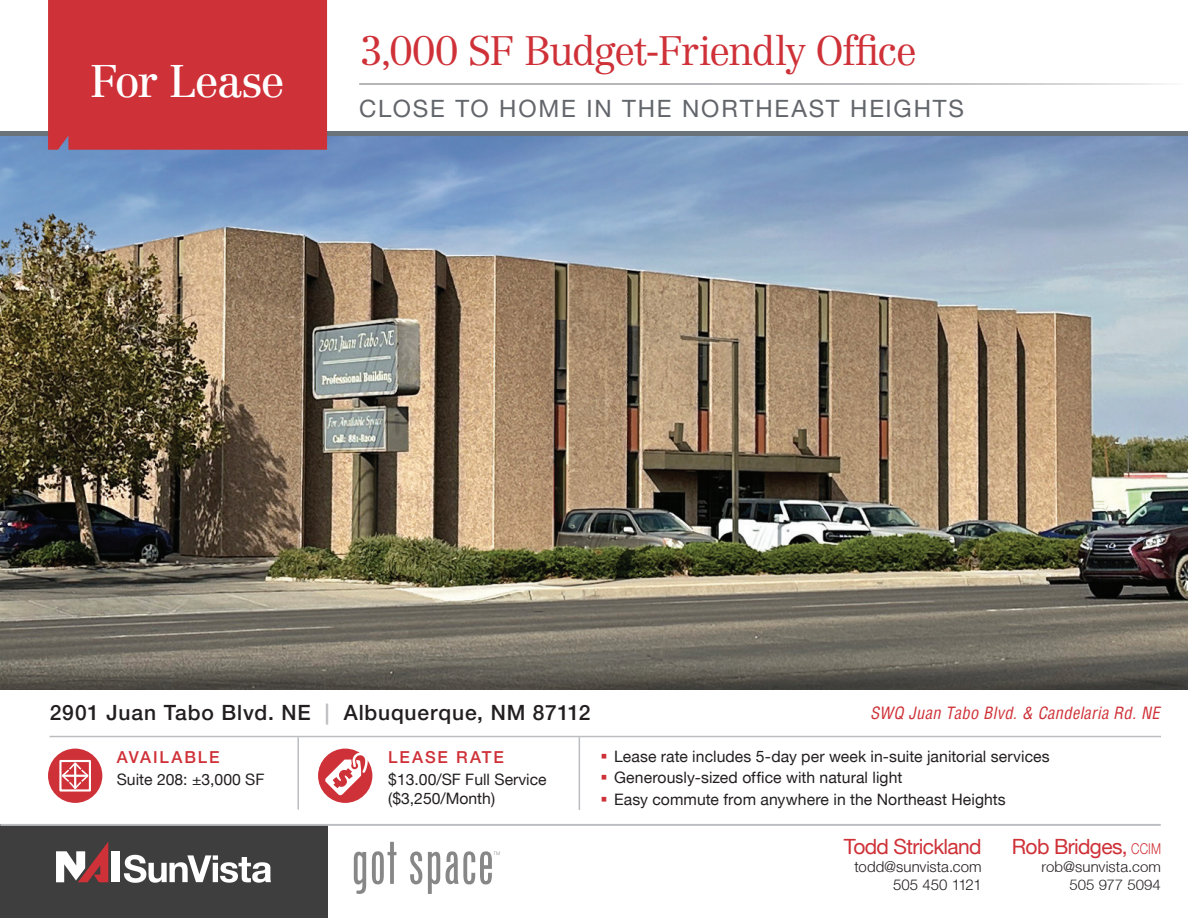
<style>
.page{position:relative;width:1188px;height:918px;background:#fff}
.page>*{position:absolute;margin:0;border:0;box-sizing:border-box;transform-origin:0 0}
.t1{font:45px "Centennial LT Std";letter-spacing:-.04em;color:#fff}
.t2{font:300 40.5px "Centennial LT Std";letter-spacing:-.04em;color:#cf3138}
.t3{font:24px "Helvetica Neue LT Std";letter-spacing:.075em;color:#62656a}
.t4{font:500 21px "Helvetica Neue LT";letter-spacing:.04em;color:#231f20}
.t5{font:21px "Helvetica Neue LT";letter-spacing:-.03em;color:#cf3138}
.t6{font:italic condensed 16.5px "Helvetica";color:#cf3138}
.t7{font:500 16.5px "Helvetica Neue LT";letter-spacing:.11em;color:#cf3138}
.t8{font:15.75px/21.6px "Helvetica Neue LT";letter-spacing:.005em;color:#231f20}
.t9{font:300 15px/18px "Helvetica Neue LT Std";letter-spacing:.005em;color:#231f20;text-align:right}
.t10{font:300 15px/18px "Helvetica Neue LT";letter-spacing:.005em;color:#231f20;text-align:right}
.s1{color:#bcbdc0}
.s2{font-family:"Helvetica Neue LT Std";font-weight:300;font-size:15px}
</style>
<div class="page">
<img style="left:0;top:136px;width:1188px;height:526px">
<svg style="left:0;top:662px;width:1188px;height:27px;background:#5c5951"></svg>
<div style="left:0;top:825px;width:327px;height:93px;background:#3e3e3f"></div>
<div style="left:111px;top:851px;width:8px;height:31px;background:#fff"></div>
<svg style="left:56px;top:842px;width:52px;height:40px"></svg>
<svg style="left:124px;top:855px;width:147px;height:28px"></svg>
<svg style="left:354px;top:842px;width:146px;height:52px"></svg>
<hr style="left:1px;top:824px;width:1159px;height:2px;background:#bcbdc0">
<div style="left:0;top:131px;width:1188px;height:5px;background:#697379"></div>
<div style="left:48px;top:0;width:279px;height:150px;background:#cf3138"></div>
<hr style="left:359px;top:83px;width:825px;height:2px;background:#9d9fa2">
<hr style="left:50px;top:736px;width:1111px;height:1px;background:#bcbdc0">
<hr style="left:297px;top:737px;width:2px;height:73px;background:#bcbdc0">
<hr style="left:579px;top:737px;width:1px;height:73px;background:#bcbdc0">
<div style="left:318px;top:749px;width:54px;height:54px;background:#cf3138;border-radius:50%"></div>
<svg style="left:325px;top:752px;width:43px;height:44px"></svg>
<div style="left:48px;top:749px;width:54px;height:54px;background:#cf3138;border-radius:50%"></div>
<svg style="left:62px;top:763px;width:26px;height:26px"></svg>
<div style="left:59px;top:760px;width:32px;height:32px;border:2px solid #fff"></div>
<h1 class="t1" style="left:90px;top:54px;width:197px">For Lease</h1>
<h2 class="t2" style="left:359px;top:27px;width:559px">3,000 SF Budget-Friendly Office</h2>
<h3 class="t3" style="left:359px;top:94px;width:606px">CLOSE TO HOME IN THE NORTHEAST HEIGHTS</h3>
<h3 class="t4" style="left:50px;top:700px;width:542px">2901 Juan Tabo Blvd. NE <span class="s1">|</span> Albuquerque, NM 87112</h3>
<p class="t7" style="left:117px;top:747px;width:104px">AVAILABLE</p>
<p class="t8" style="left:117px;top:768px;width:149px">Suite 208: ±3,000 SF</p>
<p class="t7" style="left:388px;top:747px;width:117px">LEASE RATE</p>
<p class="t8" style="left:388px;top:769px;width:160px;line-height:19.5px">$13.00/SF Full Service ($3,250/Month)</p>
<p class="t6" style="left:870px;top:702px;width:295px">SWQ Juan Tabo Blvd.&amp; Candelaria Rd.NE</p>
<p class="t8" style="left:614px;top:745px;width:437px">Lease rate includes 5-day per week in-suite janitorial services<br>Generously-sized office with natural light<br>Easy commute from anywhere in the Northeast Heights</p>
<h3 class="t5" style="left:844px;top:834px;width:140px">Todd Strickland</h3>
<p class="t9" style="left:854px;top:858px;width:129px">todd@sunvista.com<br>505 450 1121</p>
<h3 class="t5" style="left:1012px;top:834px;width:151px">Rob Bridges, <span class="s2">CCIM</span></h3>
<p class="t10" style="left:1042px;top:858px;width:121px">rob@sunvista.com<br>505 977 5094</p>
</div>
